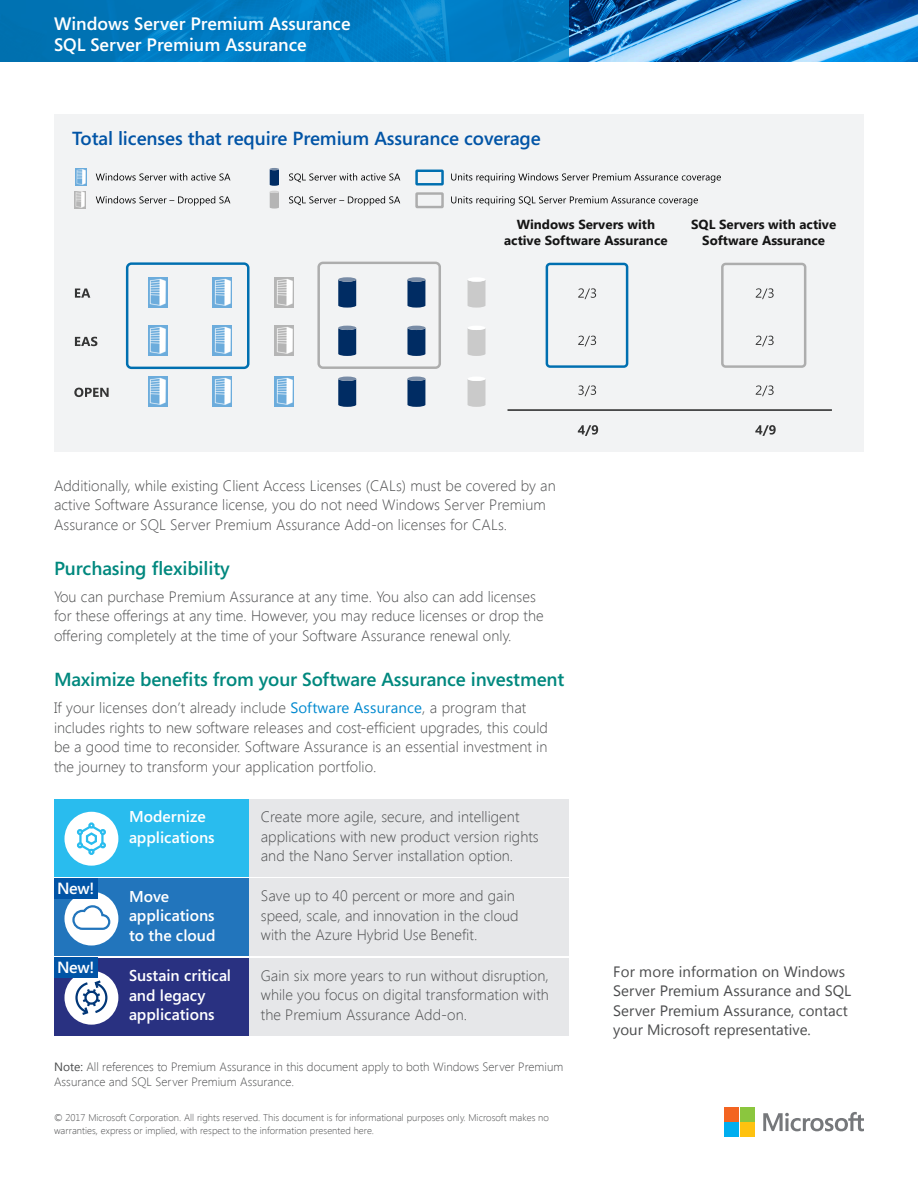
<style>
.page{position:relative;width:918px;height:1188px;background:#fff}
.page>*{position:absolute;margin:0;border:0;box-sizing:border-box;transform-origin:0 0}
.t1{font:600 18.9px "Segoe";letter-spacing:-.005em;color:#00887e}
.t2{font:600 18.9px "Segoe";letter-spacing:-.005em;color:#0154a6}
.t3{font:600 18px/21px "Segoe";color:#fff}
.t4{font:600 16.2px "Segoe";letter-spacing:-.02em;color:#fff}
.t5{font:600 15.75px/19.5px "Segoe";color:#fff}
.t6{font:300 15px/19.5px "Segoe UI";letter-spacing:.005em;color:#4b4c4d}
.t7{font:15px/19.5px "Segoe UI";letter-spacing:.005em;color:#4b4c4d}
.t8{font:700 13.05px/15.8px "Segoe UI";color:#151515;text-align:center}
.t9{font:300 12px/15px "Segoe UI";letter-spacing:.005em;color:#4b4c4d}
.t10{font:300 9.75px/12.8px "Segoe UI";letter-spacing:.005em;color:#4b4c4d}
.s1{font-weight:400;color:#0089cf}
.s2{font-weight:400}
</style>
<div class="page">
<img style="left:568px;top:0;width:350px;height:62px">
<svg style="left:0;top:0;width:568px;height:62px;fill:#007ac1"></svg>
<div style="left:54px;top:114px;width:810px;height:338px;background:#f2f3f4"></div>
<svg style="left:464px;top:173px;width:176px;height:8px"></svg>
<div style="left:415px;top:170px;width:29px;height:16px;border:2px solid #006fb0"></div>
<svg style="left:464px;top:196px;width:129px;height:9px"></svg>
<div style="left:415px;top:192px;width:29px;height:16px;border:2px solid #adadad"></div>
<svg style="left:294px;top:196px;width:99px;height:7px"></svg>
<img style="left:75px;top:168px;width:11px;height:18px">
<svg style="left:270px;top:168px;width:9px;height:41px"></svg>
<svg style="left:106px;top:173px;width:118px;height:8px"></svg>
<svg style="left:289px;top:173px;width:25px;height:9px"></svg>
<svg style="left:347px;top:173px;width:53px;height:8px"></svg>
<svg style="left:106px;top:196px;width:118px;height:7px"></svg>
<img style="left:75px;top:191px;width:11px;height:17px">
<svg style="left:75px;top:289px;width:15px;height:9px"></svg>
<svg style="left:75px;top:337px;width:22px;height:9px"></svg>
<svg style="left:74px;top:388px;width:35px;height:9px"></svg>
<img style="left:275px;top:277px;width:19px;height:31px">
<img style="left:148px;top:277px;width:20px;height:31px">
<img style="left:212px;top:277px;width:20px;height:31px">
<img style="left:148px;top:377px;width:20px;height:30px">
<img style="left:212px;top:377px;width:20px;height:30px">
<img style="left:275px;top:377px;width:19px;height:30px">
<svg style="left:338px;top:280px;width:18px;height:28px"></svg>
<div style="left:338px;top:277px;width:18px;height:5px;background:#798ca6;border-radius:50%"></div>
<svg style="left:407px;top:280px;width:18px;height:28px"></svg>
<div style="left:407px;top:277px;width:18px;height:5px;background:#798ca6;border-radius:50%"></div>
<svg style="left:338px;top:380px;width:18px;height:27px"></svg>
<hr style="left:338px;top:377px;width:18px;height:4px;background:#798ca6;border-radius:50%">
<img style="left:148px;top:326px;width:20px;height:30px">
<img style="left:212px;top:326px;width:20px;height:30px">
<svg style="left:468px;top:329px;width:17px;height:27px"></svg>
<hr style="left:468px;top:326px;width:17px;height:4px;background:#fff;border-radius:50%">
<div style="left:126px;top:262px;width:123px;height:107px;border:2px solid #006fb0;border-radius:4px"></div>
<svg style="left:338px;top:329px;width:18px;height:27px"></svg>
<hr style="left:338px;top:326px;width:18px;height:4px;background:#798ca6;border-radius:50%">
<svg style="left:407px;top:329px;width:18px;height:27px"></svg>
<hr style="left:407px;top:326px;width:18px;height:4px;background:#798ca6;border-radius:50%">
<svg style="left:468px;top:380px;width:17px;height:27px"></svg>
<hr style="left:468px;top:377px;width:17px;height:4px;background:#fff;border-radius:50%">
<div style="left:317px;top:262px;width:124px;height:107px;border:2px solid #adadad;border-radius:4px"></div>
<svg style="left:407px;top:380px;width:18px;height:27px"></svg>
<hr style="left:407px;top:377px;width:18px;height:4px;background:#798ca6;border-radius:50%">
<svg style="left:578px;top:385px;width:18px;height:11px"></svg>
<svg style="left:756px;top:385px;width:18px;height:11px"></svg>
<svg style="left:578px;top:425px;width:20px;height:11px"></svg>
<svg style="left:755px;top:425px;width:21px;height:11px"></svg>
<svg style="left:468px;top:280px;width:17px;height:28px"></svg>
<div style="left:468px;top:277px;width:17px;height:5px;background:#fff;border-radius:50%"></div>
<div style="left:721px;top:263px;width:85px;height:105px;border:2px solid #adadad;border-radius:3px"></div>
<div style="left:546px;top:263px;width:82px;height:105px;border:2px solid #006fb0;border-radius:3px"></div>
<img style="left:275px;top:326px;width:19px;height:30px">
<hr style="left:508px;top:409px;width:324px;height:2px;background:#353535">
<svg style="left:578px;top:288px;width:18px;height:11px"></svg>
<svg style="left:756px;top:288px;width:18px;height:11px"></svg>
<svg style="left:756px;top:336px;width:18px;height:10px"></svg>
<svg style="left:578px;top:336px;width:18px;height:10px"></svg>
<div style="left:54px;top:878px;width:195px;height:78px;background:#2275bc"></div>
<div style="left:64px;top:892px;width:54px;height:54px;background:#fff;border-radius:50%"></div>
<svg style="left:72px;top:905px;width:39px;height:25px"></svg>
<div style="left:54px;top:878px;width:43px;height:21px;background:#0154a6"></div>
<div style="left:249px;top:878px;width:319px;height:78px;background:#e6e7e9"></div>
<div style="left:54px;top:799px;width:195px;height:77px;background:#29bcee"></div>
<div style="left:64px;top:812px;width:54px;height:54px;background:#fff;border-radius:50%"></div>
<div style="left:88px;top:822px;width:7px;height:7px;border:2px solid #29bcee;border-radius:50%"></div>
<svg style="left:77px;top:823px;width:29px;height:28px"></svg>
<div style="left:88px;top:849px;width:7px;height:6px;border:2px solid #29bcee;border-radius:50%"></div>
<div style="left:249px;top:799px;width:319px;height:77px;background:#e6e7e9"></div>
<div style="left:54px;top:958px;width:195px;height:77px;background:#293181"></div>
<div style="left:64px;top:971px;width:54px;height:54px;background:#fff;border-radius:50%"></div>
<svg style="left:75px;top:980px;width:33px;height:35px"></svg>
<div style="left:54px;top:958px;width:43px;height:20px;background:#0154a6"></div>
<div style="left:249px;top:958px;width:319px;height:77px;background:#e6e7e9"></div>
<svg style="left:763px;top:1112px;width:101px;height:19px"></svg>
<div style="left:725px;top:1107px;width:14px;height:14px;background:#f36421"></div>
<div style="left:740px;top:1107px;width:14px;height:14px;background:#8bc63e"></div>
<div style="left:725px;top:1123px;width:14px;height:14px;background:#00aeef"></div>
<div style="left:740px;top:1123px;width:14px;height:14px;background:#fec210"></div>
<p class="t3" style="left:54px;top:13px;width:298px">Windows Server Premium Assurance<br>SQL Server Premium Assurance</p>
<p class="t2" style="left:72px;top:128px;width:470px">Total licenses that require Premium Assurance coverage</p>
<p class="t8" style="left:504px;top:216px;width:165px">Windows Servers with active Software Assurance</p>
<p class="t8" style="left:691px;top:216px;width:147px">SQL Servers with active<br>Software Assurance</p>
<p class="t6" style="left:54px;top:475px;width:503px">Additionally, while existing Client Access Licenses (CALs) must be covered by an active Software Assurance license, you do not need Windows Server Premium<br>Assurance or SQL Server Premium Assurance Add-on licenses for CALs.</p>
<p class="t1" style="left:54px;top:557px;width:177px">Purchasing flexibility</p>
<p class="t6" style="left:54px;top:586px;width:491px">You can purchase Premium Assurance at any time. You also can add licenses for these offerings at any time. However, you may reduce licenses or drop the offering completely at the time of your Software Assurance renewal only.</p>
<p class="t1" style="left:54px;top:669px;width:512px">Maximize benefits from your Software Assurance investment</p>
<p class="t6" style="left:54px;top:698px;width:495px">If your licenses don’t already include <span class="s1">Software Assurance</span>, a program that includes rights to new software releases and cost-efficient upgrades, this could be a good time to reconsider. Software Assurance is an essential investment in the journey to transform your application portfolio.</p>
<p class="t4" style="left:57px;top:879px;width:39px">New!</p>
<p class="t4" style="left:57px;top:958px;width:39px">New!</p>
<p class="t5" style="left:129px;top:806px;width:87px;line-height:21px">Modernize applications</p>
<p class="t6" style="left:261px;top:806px;width:279px">Create more agile, secure, and intelligent applications with new product version rights and the Nano Server installation option.</p>
<p class="t5" style="left:129px;top:887px;width:88px">Move applications to the cloud</p>
<p class="t5" style="left:129px;top:966px;width:104px">Sustain critical and legacy applications</p>
<p class="t6" style="left:261px;top:886px;width:259px">Save up to 40 percent or more and gain speed, scale, and innovation in the cloud with the Azure Hybrid Use Benefit.</p>
<p class="t6" style="left:261px;top:965px;width:290px;text-align:justify">Gain six more years to run without disruption, while you focus on digital transformation with the Premium Assurance Add-on.</p>
<p class="t9" style="left:54px;top:1059px;width:511px"><span class="s2">Note:</span> All references to Premium Assurance in this document apply to both Windows Server Premium<br>Assurance and SQL Server Premium Assurance.</p>
<p class="t10" style="left:54px;top:1111px;width:496px">© 2017 Microsoft Corporation. All rights reserved. This document is for informational purposes only. Microsoft makes no warranties, express or implied, with respect to the information presented here.</p>
<p class="t7" style="left:613px;top:961px;width:240px">For more information on Windows Server Premium Assurance and SQL Server Premium Assurance, contact your Microsoft representative.</p>
</div>
